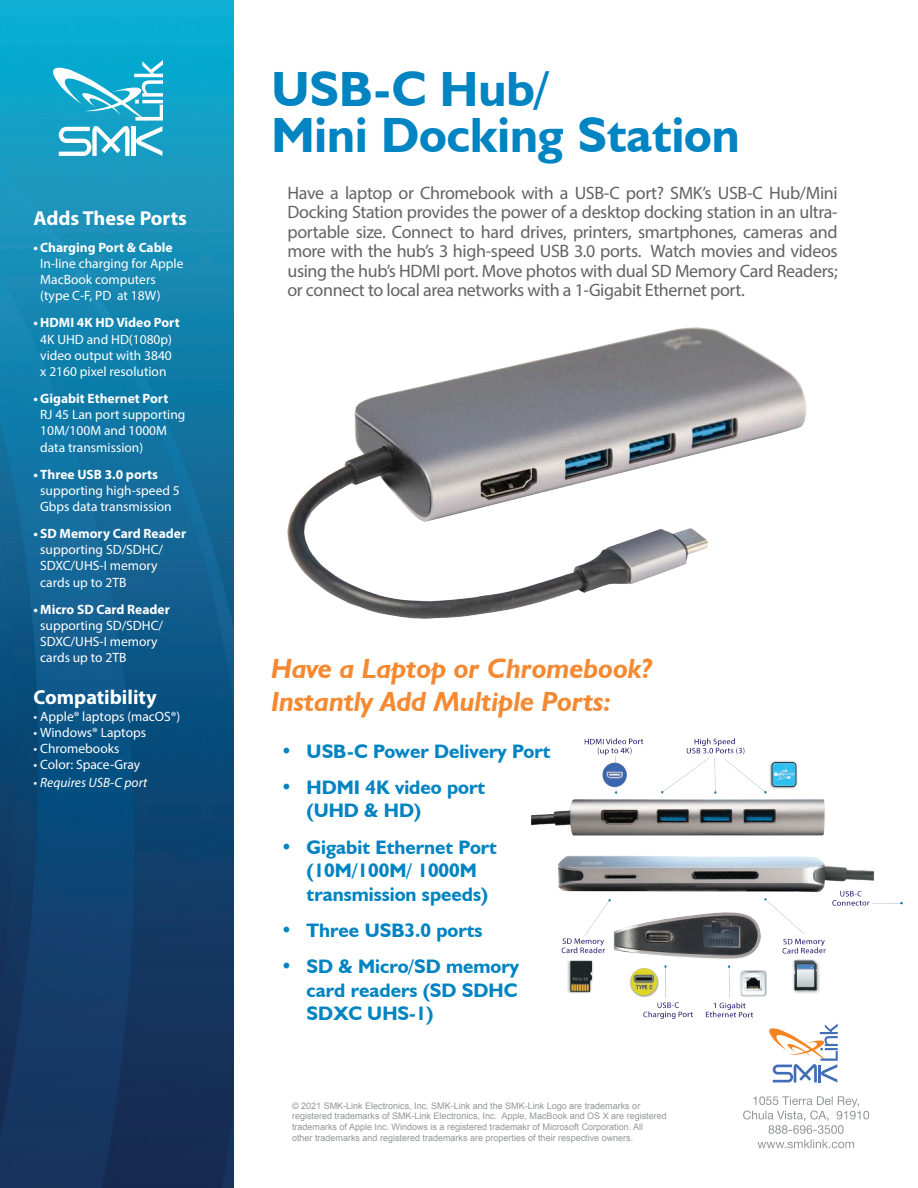
<style>
.page{position:relative;width:918px;height:1188px;background:#fff}
.page>*{position:absolute;margin:0;border:0;box-sizing:border-box;transform-origin:0 0}
.t1{font:700 49.5px "Humanist 521 BT";color:#0084c2}
.Paragraph_Style_1{font:italic 700 27.75px "Humanist 521 BT";color:#f58931}
.t2{font:700 20.25px "Myriad Pro";color:#fff}
.t3{font:700 19.5px/23.4px "Humanist 521 BT";color:#0084c2}
.t4{font:18px/19.5px "Myriad Pro";letter-spacing:-.02em;color:#636366;text-align:justify}
.t5{font:13.5px/16.2px "Myriad Pro";color:#fff}
.t6{font:italic 13.5px "Myriad Pro";color:#fff}
.t7{font:9px/10.8px "Arial";color:#939598}
.s1{font-weight:700}
</style>
<div class="page">
<img style="left:288px;top:328px;width:519px;height:291px">
<img style="left:531px;top:738px;width:372px;height:280px">
<img style="left:0;top:0;width:234px;height:1188px">
<svg style="left:46px;top:60px;width:117px;height:96px"></svg>
<svg style="left:769px;top:1024px;width:69px;height:58px"></svg>
<svg style="left:757px;top:1140px;width:97px;height:8px"></svg>
<svg style="left:743px;top:1096px;width:126px;height:38px"></svg>
<p class="t2" style="left:33px;top:205px;width:155px">Adds These Ports</p>
<p class="t5" style="left:40px;top:239px;width:145px;text-indent:-7px"><span class="s1">• Charging Port &amp; Cable<br></span>In-line charging for Apple<br>MacBook computers (type C-F, PD at 18W)</p>
<p class="t5" style="left:33px;top:314px;width:148px;text-align:center"><span class="s1">• HDMI 4K HD Video Port<br></span>4K UHD and HD(1080p) video output with 3840<br>x 2160 pixel resolution</p>
<p class="t5" style="left:40px;top:390px;width:147px;text-indent:-7px"><span class="s1">• Gigabit Ethernet Port<br></span>RJ 45 Lan port supporting<br>10M/100M and 1000M data transmission)</p>
<p class="t5" style="left:40px;top:466px;width:141px;text-indent:-7px"><span class="s1">• Three USB 3.0 ports </span>supporting high-speed 5<br>Gbps data transmission</p>
<p class="t5" style="left:40px;top:525px;width:147px;text-indent:-7px"><span class="s1">• SD Memory Card Reader </span>supporting SD/SDHC/<br>SDXC/UHS-I memory cards up to 2TB</p>
<p class="t5" style="left:40px;top:601px;width:131px;text-indent:-7px"><span class="s1">• Micro SD Card Reader </span>supporting SD/SDHC/<br>SDXC/UHS-I memory cards up to 2TB</p>
<p class="t2" style="left:33px;top:684px;width:125px">Compatibility</p>
<p class="t5" style="left:33px;top:708px;width:148px">• Apple® laptops (macOS®)</p>
<p class="t5" style="left:33px;top:724px;width:114px">• Windows® Laptops</p>
<p class="t5" style="left:33px;top:740px;width:87px">• Chromebooks</p>
<p class="t5" style="left:33px;top:756px;width:108px">• Color: Space-Gray</p>
<p class="t6" style="left:33px;top:774px;width:116px">• Requires USB-C port</p>
<p class="t1" style="left:271px;top:58px;width:279px">USB-C Hub/</p>
<p class="t1" style="left:271px;top:104px;width:470px">Mini Docking Station</p>
<p class="t4" style="left:287px;top:183px;width:552px">Have a laptop or Chromebook with a USB-C port? SMK’s USB-C Hub/Mini Docking Station provides the power of a desktop docking station in an ultra&shy;portable size. Connect to hard drives, printers, smartphones, cameras and more with the hub’s 3 high-speed USB 3.0 ports. Watch movies and videos using the hub’s HDMI port. Move photos with dual SD Memory Card Readers; or connect to local area networks with a 1-Gigabit Ethernet port.</p>
<p class="Paragraph_Style_1" style="left:271px;top:651px;width:383px">Have a Laptop or Chromebook?</p>
<p class="Paragraph_Style_1" style="left:271px;top:684px;width:341px">Instantly Add Multiple Ports:</p>
<p class="t3" style="left:281px;top:739px;width:271px">• USB-C Power Delivery Port</p>
<p class="t3" style="left:307px;top:775px;width:180px;text-indent:-26px">• HDMI 4K video port (UHD &amp; HD)</p>
<p class="t3" style="left:307px;top:835px;width:192px;text-indent:-26px">• Gigabit Ethernet Port (10M/100M/ 1000M transmission speeds)</p>
<p class="t3" style="left:281px;top:918px;width:203px">• Three USB3.0 ports</p>
<p class="t3" style="left:307px;top:954px;width:214px;text-align:justify;text-indent:-26px">• SD &amp; Micro/SD memory card readers (SD SDHC SDXC UHS-1)</p>
<p class="t7" style="left:292px;top:1100px;width:376px">© 2021 SMK-Link Electronics, Inc. SMK-Link and the SMK-Link Logo are trademarks or registered trademarks of SMK-Link Electronics, Inc. Apple, MacBook and OS X are registered trademarks of Apple Inc. Windows is a registered trademakr of Microsoft Corporation. All<br>other trademarks and registered trademarks are properties of their respective owners.</p>
</div>
